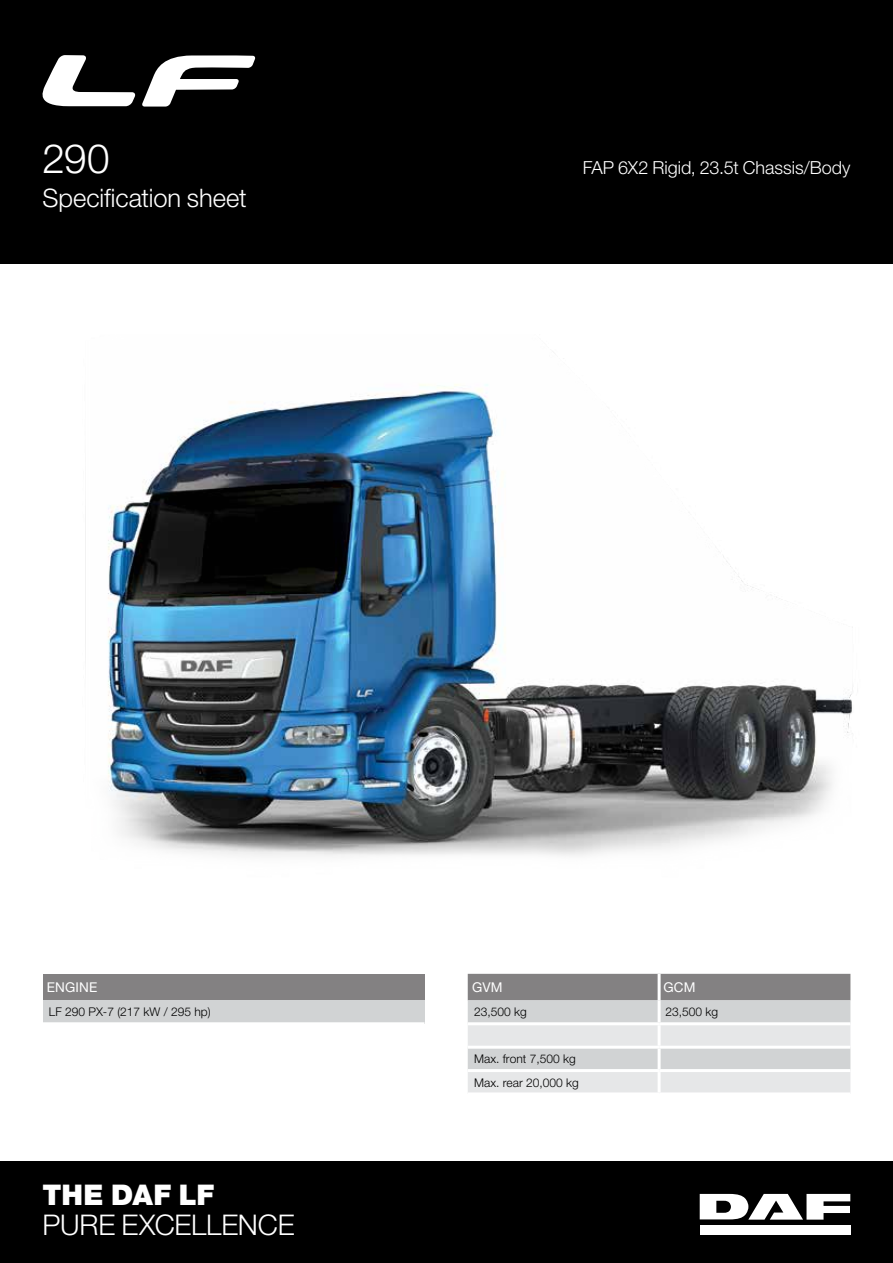
<style>
.page{position:relative;width:893px;height:1263px;background:#fff}
.page>*{position:absolute;margin:0;border:0;box-sizing:border-box;transform-origin:0 0}
._01_Heading_1{font:300 40.5px "Helvetica Neue LT Pro";color:#fff}
._01_Title{font:300 28.5px/30px "Helvetica Neue LT Pro";letter-spacing:-.005em;color:#fff}
._01_Heading_1-2{font:300 25.5px "Helvetica Neue LT Pro";letter-spacing:-.005em;color:#fff}
._01_Heading_1-3{font:300 18px "Helvetica Neue LT Pro";color:#fff}
._01_Kop{font:13.5px "Helvetica Neue LT Pro";letter-spacing:.015em;color:#fff}
.t1{font:300 12px "Helvetica Neue LT Pro";color:#000}
.s1{font-weight:900}
</style>
<div class="page">
<div style="left:0;top:0;width:893px;height:263px;background:#000"></div>
<div style="left:0;top:1161px;width:893px;height:102px;background:#000"></div>
<div style="left:700px;top:1225px;width:150px;height:10px;background:#fff"></div>
<svg style="left:700px;top:1194px;width:150px;height:25px"></svg>
<svg style="left:142px;top:55px;width:114px;height:52px"></svg>
<svg style="left:42px;top:55px;width:94px;height:51px"></svg>
<img style="left:85px;top:384px;width:768px;height:472px">
<div style="left:43px;top:974px;width:381px;height:26px;background:#838182"></div>
<div style="left:43px;top:1000px;width:381px;height:24px;background:#d1d3d4"></div>
<hr style="left:43px;top:1022px;width:381px;height:3px;background:#fff">
<svg style="left:468px;top:974px;width:382px;height:118px;background:#c6c7c8"></svg>
<hr style="left:468px;top:1022px;width:191px;height:3px;background:#fff">
<hr style="left:659px;top:1022px;width:191px;height:3px;background:#fff">
<hr style="left:468px;top:1046px;width:191px;height:3px;background:#fff">
<hr style="left:659px;top:1046px;width:191px;height:3px;background:#fff">
<hr style="left:468px;top:1069px;width:191px;height:3px;background:#fff">
<hr style="left:659px;top:1069px;width:191px;height:3px;background:#fff">
<hr style="left:658px;top:974px;width:3px;height:26px;background:#fff">
<hr style="left:658px;top:1000px;width:3px;height:22px;background:#fff">
<hr style="left:658px;top:1025px;width:3px;height:21px;background:#fff">
<hr style="left:658px;top:1049px;width:3px;height:20px;background:#fff">
<hr style="left:658px;top:1072px;width:3px;height:20px;background:#fff">
<p class="_01_Heading_1" style="left:43px;top:134px;width:68px">290</p>
<p class="_01_Heading_1-2" style="left:43px;top:182px;width:206px">Specification sheet</p>
<p class="_01_Heading_1-3" style="left:583px;top:156px;width:269px">FAP 6X2 Rigid, 23.5t Chassis/Body</p>
<p class="_01_Kop" style="left:47px;top:979px;width:52px">ENGINE</p>
<p class="t1" style="left:49px;top:1005px;width:163px">LF 290 PX-7 (217 kW / 295 hp)</p>
<p class="_01_Title" style="left:43px;top:1179px;width:254px"><span class="s1">THE DAF LF<br></span>PURE EXCELLENCE</p>
<p class="_01_Kop" style="left:472px;top:979px;width:32px">GVM</p>
<p class="_01_Kop" style="left:663px;top:979px;width:34px">GCM</p>
<p class="t1" style="left:474px;top:1005px;width:54px">23,500 kg</p>
<p class="t1" style="left:665px;top:1005px;width:54px">23,500 kg</p>
<p class="t1" style="left:474px;top:1051px;width:103px">Max. front 7,500 kg</p>
<p class="t1" style="left:474px;top:1075px;width:106px">Max. rear 20,000 kg</p>
</div>
